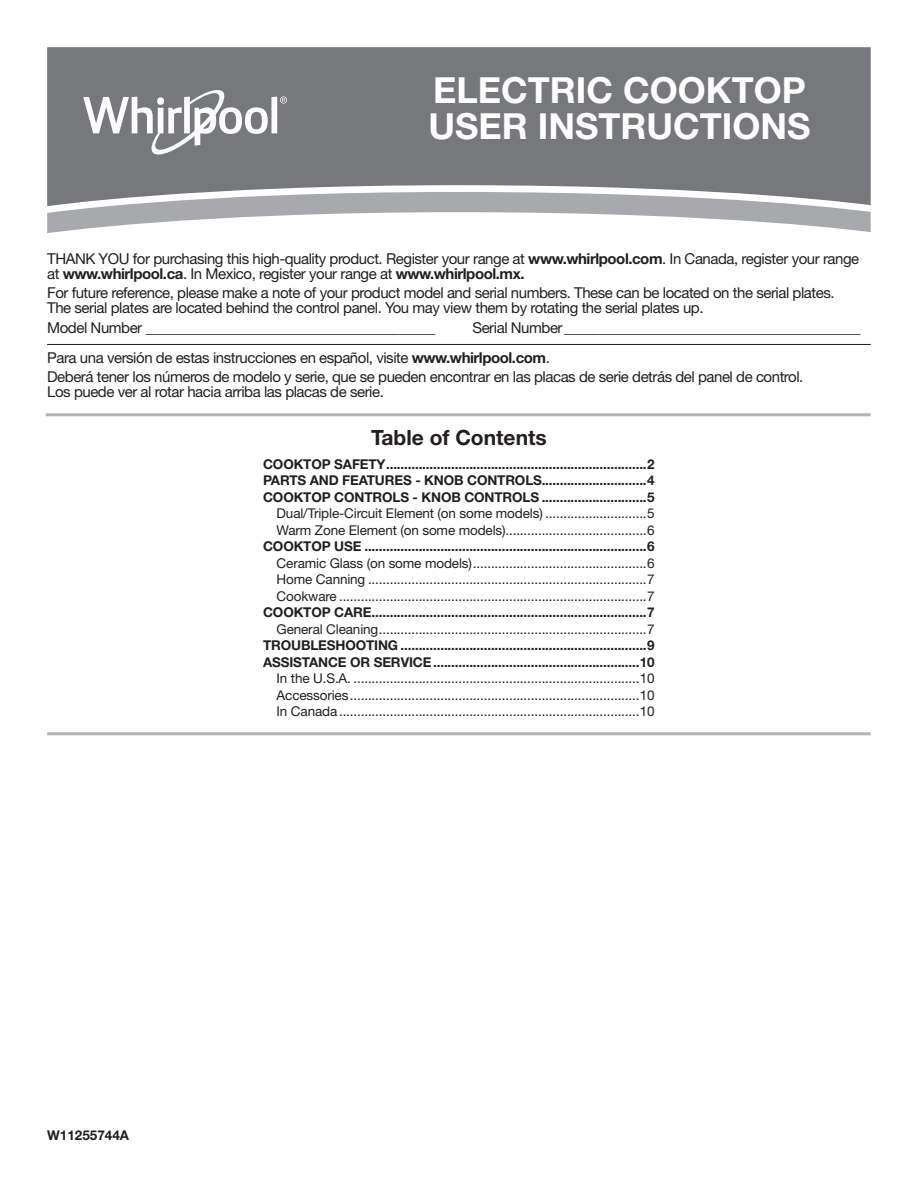
<style>
.page{position:relative;width:918px;height:1188px;background:#fff}
.page>*{position:absolute;margin:0;border:0;box-sizing:border-box;transform-origin:0 0}
.Cover_Heading_1{font:700 36px/36px "Helvetica Neue LT Std";color:#fff}
.Cover_TOC{font:700 21px "Helvetica Neue LT Std";color:#231f20}
.Heading_3_No_Bold{font:15px/15px "Helvetica Neue LT Std";letter-spacing:-.03em;color:#231f20}
.Heading_3_No_Bold_Ru{font:15px "Helvetica Neue LT Std";letter-spacing:-.03em;color:#231f20}
.t1{font:13.5px "Helvetica Neue LT Std";letter-spacing:-.01em;color:#231f20}
.Part_Number{font:700 13.5px "Helvetica Neue LT Std";letter-spacing:-.01em;color:#231f20}
.s1{font-weight:700}
</style>
<div class="page">
<hr style="left:47px;top:344px;width:824px;height:1px;background:#231f20">
<div style="left:47px;top:47px;width:824px;height:145px;background:#76787b"></div>
<svg style="left:47px;top:192px;width:824px;height:41px"></svg>
<svg style="left:83px;top:87px;width:204px;height:72px"></svg>
<hr style="left:46px;top:413px;width:825px;height:3px;background:#b2b3b7">
<hr style="left:47px;top:732px;width:824px;height:3px;background:#b2b3b7">
<p class="Cover_Heading_1" style="left:428px;top:72px;width:384px">ELECTRIC COOKTOP<br>USER INSTRUCTIONS</p>
<p class="Heading_3_No_Bold" style="left:47px;top:251px;width:814px">THANK YOU for purchasing this high-quality product. Register your range at <span class="s1">www.whirlpool.com</span>. In Canada, register your range at <span class="s1">www.whirlpool.ca</span>. In Mexico, register your range at <span class="s1">www.whirlpool.mx.</span></p>
<p class="Heading_3_No_Bold" style="left:47px;top:285px;width:789px">For future reference, please make a note of your product model and serial numbers. These can be located on the serial plates.<br>The serial plates are located behind the control panel. You may view them by rotating the serial plates up.</p>
<p class="Heading_3_No_Bold" style="left:47px;top:320px;width:390px">Model Number _________________________________________</p>
<p class="Heading_3_No_Bold" style="left:472px;top:320px;width:390px">Serial Number__________________________________________</p>
<p class="Heading_3_No_Bold_Ru" style="left:47px;top:349px;width:504px">Para una versión de estas instrucciones en español, visite <span class="s1">www.whirlpool.com</span>.</p>
<p class="Heading_3_No_Bold" style="left:47px;top:369px;width:758px">Deberá tener los números de modelo y serie, que se pueden encontrar en las placas de serie detrás del panel de control.<br>Los puede ver al rotar hacia arriba las placas de serie.</p>
<p class="Cover_TOC" style="left:371px;top:425px;width:177px">Table of Contents</p>
<p class="Part_Number" style="left:263px;top:456px;width:393px">COOKTOP SAFETY........................................................................2</p>
<p class="Part_Number" style="left:263px;top:472px;width:393px">PARTS AND FEATURES - KNOB CONTROLS.............................4</p>
<p class="Part_Number" style="left:263px;top:489px;width:393px">COOKTOP CONTROLS - KNOB CONTROLS .............................5</p>
<p class="t1" style="left:277px;top:506px;width:379px">Dual/Triple-Circuit Element (on some models) ............................5</p>
<p class="t1" style="left:277px;top:522px;width:379px">Warm Zone Element (on some models).......................................6</p>
<p class="Part_Number" style="left:263px;top:538px;width:393px">COOKTOP USE ..............................................................................6</p>
<p class="t1" style="left:277px;top:555px;width:379px">Ceramic Glass (on some models)................................................6</p>
<p class="t1" style="left:277px;top:572px;width:379px">Home Canning .............................................................................7</p>
<p class="t1" style="left:277px;top:588px;width:379px">Cookware .....................................................................................7</p>
<p class="Part_Number" style="left:263px;top:604px;width:393px">COOKTOP CARE............................................................................7</p>
<p class="t1" style="left:277px;top:621px;width:379px">General Cleaning..........................................................................7</p>
<p class="Part_Number" style="left:263px;top:637px;width:393px">TROUBLESHOOTING ....................................................................9</p>
<p class="Part_Number" style="left:263px;top:654px;width:393px">ASSISTANCE OR SERVICE.........................................................10</p>
<p class="t1" style="left:277px;top:671px;width:379px">In the U.S.A. ...............................................................................10</p>
<p class="t1" style="left:277px;top:687px;width:379px">Accessories................................................................................10</p>
<p class="t1" style="left:277px;top:704px;width:379px">In Canada...................................................................................10</p>
<p class="Part_Number" style="left:47px;top:1127px;width:84px">W11255744A</p>
</div>
